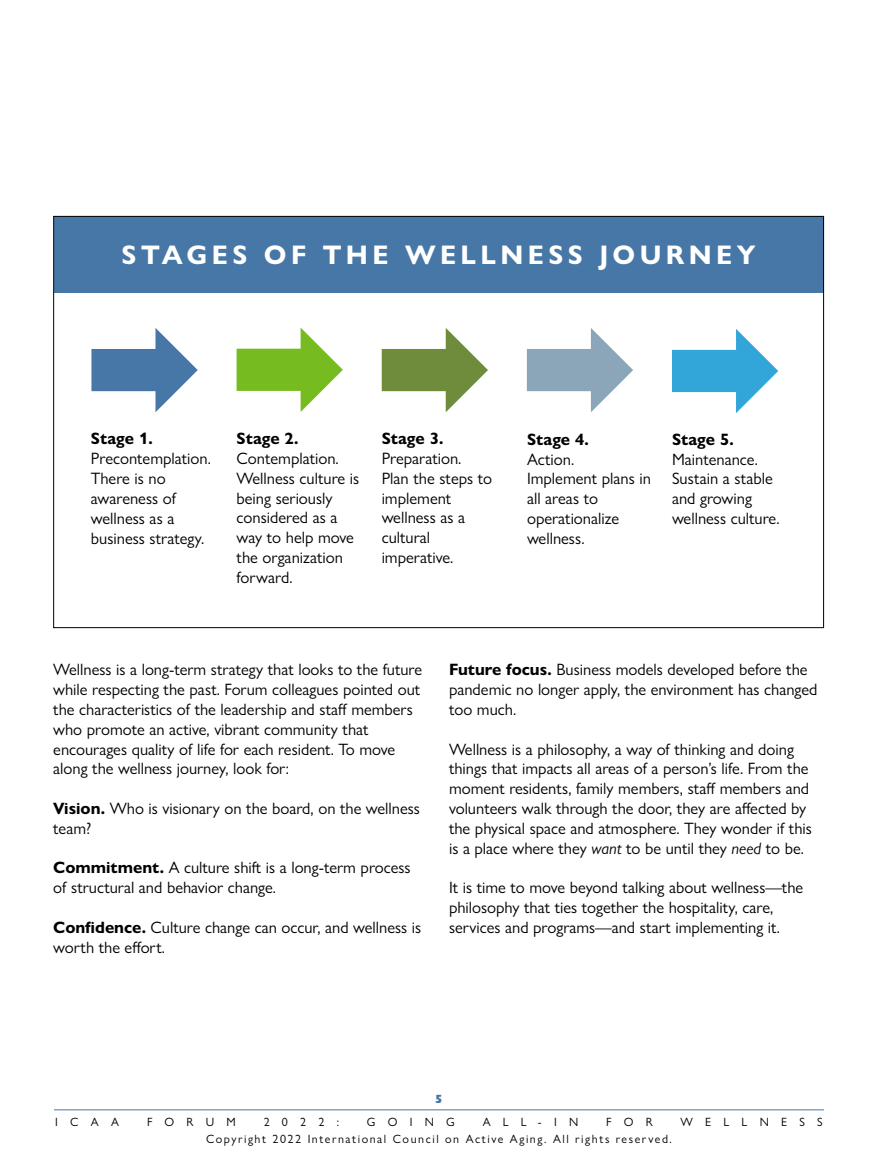
<style>
.page{position:relative;width:878px;height:1161px;background:#fff}
.page>*{position:absolute;margin:0;border:0;box-sizing:border-box;transform-origin:0 0}
.t1{font:700 27px "Gill Sans Nova";letter-spacing:.16em;color:#fff}
.t2{font:16.5px/19.8px "Gill Sans Nova";color:#000}
.t3{font:700 16.5px "Gill Sans Nova";color:#000}
.t4{font:12px "Gill Sans Nova";letter-spacing:.13em;color:#000}
.t5{font:12px "Gill Sans Nova";letter-spacing:1.02em;color:#000}
.t6{font:800 12px "Gill Sans Nova";color:#4777a6}
.s1{font-weight:700}
.s2{font-style:italic}
</style>
<div class="page">
<hr style="left:54px;top:1109px;width:770px;height:1px;background:#4777a6">
<div style="left:54px;top:216px;width:769px;height:77px;background:#4777a6"></div>
<svg style="left:382px;top:328px;width:106px;height:84px"></svg>
<svg style="left:236px;top:328px;width:107px;height:84px"></svg>
<svg style="left:91px;top:328px;width:107px;height:84px"></svg>
<svg style="left:527px;top:328px;width:106px;height:84px"></svg>
<svg style="left:672px;top:329px;width:106px;height:84px"></svg>
<h1 class="t1" style="left:122px;top:238px;width:635px">STAGES OF THE WELLNESS JOURNEY</h1>
<p class="t3" style="left:91px;top:429px;width:63px">Stage 1.</p>
<p class="t2" style="left:91px;top:449px;width:121px">Precontemplation.<br>There is no awareness of wellness as a business strategy.</p>
<p class="t3" style="left:236px;top:428px;width:63px">Stage 2.</p>
<p class="t2" style="left:236px;top:448px;width:124px">Contemplation.<br>Wellness culture is being seriously considered as a way to help move the organization forward.</p>
<p class="t3" style="left:381px;top:428px;width:63px">Stage 3.</p>
<p class="t2" style="left:381px;top:448px;width:112px">Preparation.<br>Plan the steps to implement wellness as a cultural imperative.</p>
<p class="t3" style="left:527px;top:429px;width:63px">Stage 4.</p>
<p class="t2" style="left:527px;top:449px;width:125px">Action.<br>Implement plans in all areas to operationalize wellness.</p>
<p class="t3" style="left:672px;top:429px;width:63px">Stage 5.</p>
<p class="t2" style="left:672px;top:449px;width:109px">Maintenance.<br>Sustain a stable and growing wellness culture.</p>
<p class="t2" style="left:53px;top:660px;width:370px">Wellness is a long-term strategy that looks to the future while respecting the past. Forum colleagues pointed out the characteristics of the leadership and staff members who promote an active, vibrant community that encourages quality of life for each resident. To move along the wellness journey, look for:</p>
<p class="t2" style="left:53px;top:798px;width:368px"><span class="s1">Vision.</span> Who is visionary on the board, on the wellness team?</p>
<p class="t2" style="left:53px;top:858px;width:359px"><span class="s1">Commitment.</span> A culture shift is a long-term process of structural and behavior change.</p>
<p class="t2" style="left:53px;top:917px;width:369px"><span class="s1">Confidence.</span> Culture change can occur, and wellness is worth the effort.</p>
<p class="t2" style="left:449px;top:660px;width:370px"><span class="s1">Future focus.</span> Business models developed before the pandemic no longer apply, the environment has changed too much.</p>
<p class="t2" style="left:449px;top:739px;width:364px">Wellness is a philosophy, a way of thinking and doing things that impacts all areas of a person’s life. From the moment residents, family members, staff members and volunteers walk through the door, they are affected by the physical space and atmosphere. They wonder if this is a place where they <span class="s2">want</span> to be until they <span class="s2">need</span> to be.</p>
<p class="t2" style="left:449px;top:877px;width:356px">It is time to move beyond talking about wellness—the philosophy that ties together the hospitality, care, services and programs—and start implementing it.</p>
<p class="t6" style="left:435px;top:1092px;width:10px">5</p>
<p class="t4" style="left:55px;top:1115px;width:65px">ICAA</p>
<p class="t4" style="left:147px;top:1115px;width:90px">FORUM</p>
<p class="t4" style="left:264px;top:1115px;width:77px">2022:</p>
<p class="t4" style="left:367px;top:1115px;width:89px">GOING</p>
<p class="t4" style="left:482px;top:1115px;width:97px">ALL-IN</p>
<p class="t4" style="left:606px;top:1115px;width:48px">FOR</p>
<p class="t5" style="left:680px;top:1115px;width:144px">WELLNESS</p>
<p class="t4" style="left:206px;top:1132px;width:467px">Copyright 2022 International Council on Active Aging. All rights reserved.</p>
</div>
